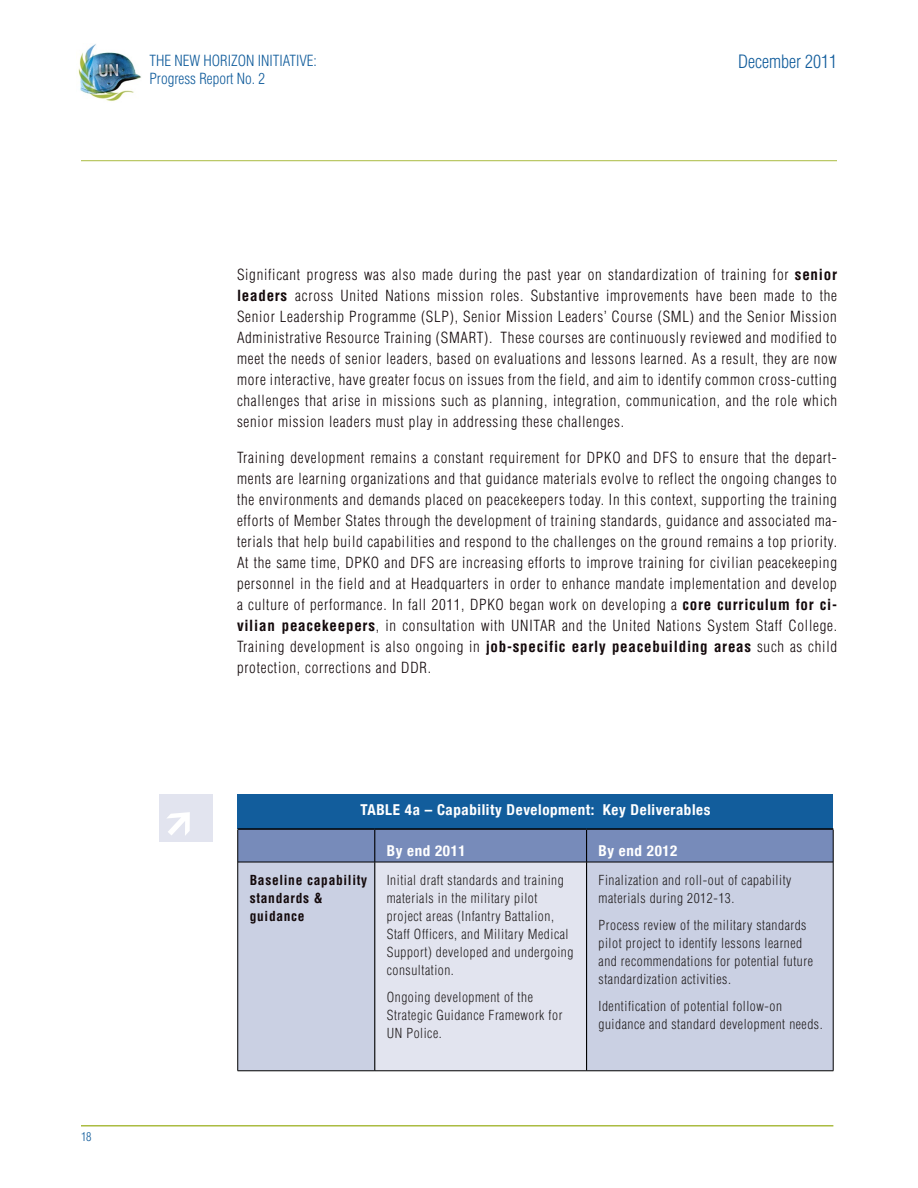
<style>
.page{position:relative;width:918px;height:1188px;background:#fff}
.page>*{position:absolute;margin:0;border:0;box-sizing:border-box;transform-origin:0 0}
.t1{font:300 condensed 18px "Helvetica";color:#125d9c}
.t2{font:300 condensed 15px/21px "Helvetica";letter-spacing:.05em;color:#13090b;text-align:justify}
.t3{font:700 condensed 15px "Helvetica Neue";letter-spacing:.04em;color:#fff}
.t4{font:300 condensed 15px/18px "Helvetica";color:#125d9c}
.t5{font:300 condensed 13.5px/18px "Helvetica";letter-spacing:.04em;color:#231f20}
.t6{font:700 condensed 13.5px/18px "Helvetica";letter-spacing:.05em;color:#13090b}
.t7{font:300 condensed 12px "Helvetica";color:#125d9c}
.s1{font-weight:700}
</style>
<div class="page">
<div style="left:238px;top:795px;width:595px;height:34px;background:#125d9c"></div>
<div style="left:238px;top:830px;width:595px;height:32px;background:#778bba"></div>
<div style="left:238px;top:863px;width:595px;height:208px;background:#cad0e3"></div>
<div style="left:375px;top:862px;width:212px;height:209px;background:#e2e4ef"></div>
<hr style="left:237px;top:830px;width:1px;height:32px;background:#000">
<hr style="left:833px;top:830px;width:1px;height:32px;background:#000">
<hr style="left:374px;top:830px;width:1px;height:32px;background:#000">
<hr style="left:586px;top:830px;width:1px;height:32px;background:#000">
<hr style="left:237px;top:862px;width:1px;height:209px;background:#000">
<hr style="left:238px;top:862px;width:137px;height:1px;background:#000">
<hr style="left:238px;top:1071px;width:137px;height:1px;background:#000">
<hr style="left:374px;top:862px;width:1px;height:209px;background:#000">
<hr style="left:375px;top:862px;width:212px;height:1px;background:#000">
<hr style="left:375px;top:1071px;width:212px;height:1px;background:#000">
<hr style="left:586px;top:862px;width:1px;height:209px;background:#000">
<hr style="left:587px;top:862px;width:246px;height:1px;background:#000">
<hr style="left:833px;top:862px;width:1px;height:209px;background:#000">
<hr style="left:587px;top:1071px;width:246px;height:1px;background:#000">
<hr style="left:238px;top:828px;width:137px;height:2px;background:#000">
<hr style="left:375px;top:828px;width:212px;height:2px;background:#000">
<hr style="left:587px;top:828px;width:246px;height:2px;background:#000">
<div style="left:160px;top:795px;width:53px;height:47px;background:#e2e4ef"></div>
<svg style="left:167px;top:812px;width:23px;height:23px"></svg>
<hr style="left:81px;top:1125px;width:752px;height:2px;background:#aabc41">
<img style="left:78px;top:44px;width:63px;height:57px">
<hr style="left:81px;top:160px;width:756px;height:1px;background:#aabc41">
<p class="t4" style="left:149px;top:51px;width:169px">The New Horizon In itiative:<br>Progress Report No. 2</p>
<p class="t1" style="left:738px;top:51px;width:100px">December 2011</p>
<p class="t7" style="left:81px;top:1129px;width:12px">18</p>
<p class="t2" style="left:237px;top:264px;width:602px">Significant progress was also made during the past year on standardization of training for <span class="s1">senior leaders</span> across United Nations mission roles. Substantive improvements have been made to the Senior Leadership Programme (SLP), Senior Mission Leaders’ Course (SML) and the Senior Mission Administrative Resource Training (SMART). These courses are continuously reviewed and modified to meet the needs of senior leaders, based on evaluations and lessons learned. As a result, they are now more interactive, have greater focus on issues from the field, and aim to identify common cross-cutting challenges that arise in missions such as planning, integration, communication, and the role which senior mission leaders must play in addressing these challenges.</p>
<p class="t2" style="left:237px;top:447px;width:602px">Training development remains a constant requirement for DPKO and DFS to ensure that the depart&shy;ments are learning organizations and that guidance materials evolve to reflect the ongoing changes to the environments and demands placed on peacekeepers today. I n this context, supporting the training efforts of Member States through the development of training standards, guidance and associated ma&shy;terials that help build capabilities and respond to the challenges on the ground remains a top priority.<br>At the same time, DPKO and DFS are increasing efforts to improve training for civilian peacekeeping personnel in the field and at Headquarters in order to enhance mandate implementation and develop a culture of performance. I n fall 2011, DPKO began work on developing a <span class="s1">core curriculum for ci&shy;vilian peacekeepers</span>, in consultation with UNITAR and the United Nations System Staff College.<br>Training development is also ongoing in <span class="s1">job-specific early peacebuilding areas</span> such as child protection, corrections and DDR.</p>
<p class="t3" style="left:360px;top:801px;width:352px">TABLE 4a – Capability Development: Key Deliverables</p>
<p class="t3" style="left:387px;top:842px;width:80px">By end 2011</p>
<p class="t3" style="left:599px;top:842px;width:80px">By end 2012</p>
<p class="t6" style="left:250px;top:871px;width:119px">Baseline capability standards &amp; guidance</p>
<p class="t5" style="left:387px;top:871px;width:188px">I nitial draft standards and training materials in the military pilot project areas (I nfantry Battalion,<br>Staff Officers, and Military Medical<br>Support) developed and undergoing consultation.</p>
<p class="t5" style="left:387px;top:988px;width:177px">Ongoing development of the<br>Strategic Guidance Framework for<br>UN Police.</p>
<p class="t5" style="left:599px;top:871px;width:194px">Finalization and roll-out of capability materials during 2012-13.</p>
<p class="t5" style="left:599px;top:916px;width:216px">Process review of the military standards pilot project to identify lessons learned and recommendations for potential future standardization activities.</p>
<p class="t5" style="left:599px;top:997px;width:226px">Identification of potential follow-on guidance and standard development needs.</p>
</div>
